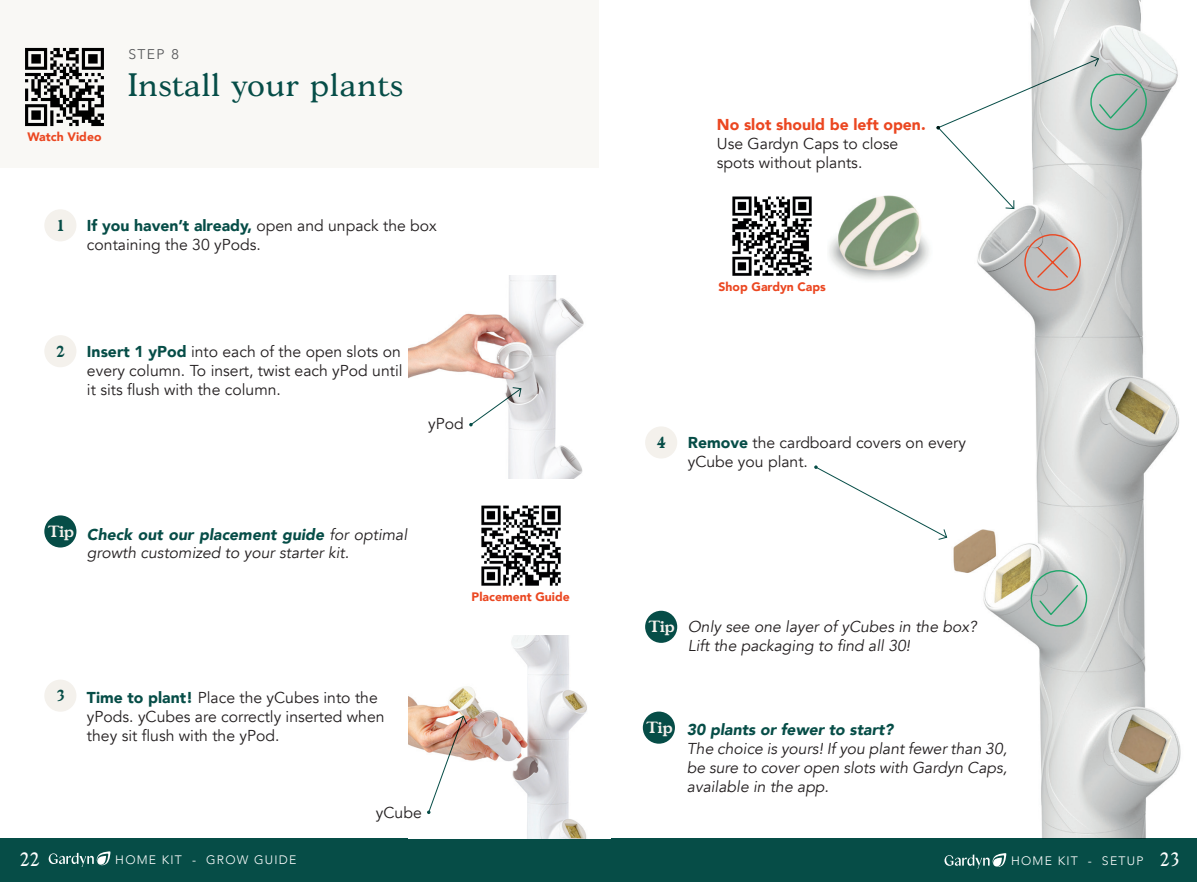
<style>
.page{position:relative;width:1197px;height:882px;background:#fff}
.page>*{position:absolute;margin:0;border:0;box-sizing:border-box;transform-origin:0 0}
.t1{font:31.5px "Gascogne Serial";letter-spacing:.05em;color:#064d47}
.t2{font:19.25px "Gascogne Serial";color:#fff}
.t3{font:15.75px/18.9px "Avenir";color:#231f20}
.t4{font:italic 15.75px/18.9px "Avenir";color:#231f20}
.t5{font:italic 900 15.75px "Avenir";color:#064d47}
.t6{font:900 15.75px "Avenir";color:#eb4721}
.t7{font:700 15.75px "Gascogne Serial";color:#f4f1ec}
.t8{font:700 15.75px "Gascogne Serial";color:#064d47}
.t9{font:14px "Avenir Next";color:#57585a}
.t10{font:900 12.25px "Avenir";color:#eb4721}
.t11{font:300 12.25px "Avenir";letter-spacing:.1em;color:#fff}
.s1{font-weight:900;color:#064d47}
.s2{font-family:"Gascogne Serial";font-weight:400;font-size:19.25px}
</style>
<div class="page">
<div style="left:0;top:0;width:598px;height:168px;background:#f9f8f5"></div>
<div style="left:0;top:838px;width:1197px;height:44px;background:#064d47"></div>
<svg style="left:49px;top:851px;width:61px;height:16px"></svg>
<svg style="left:945px;top:853px;width:61px;height:16px"></svg>
<img style="left:408px;top:276px;width:176px;height:203px">
<svg style="left:469px;top:387px;width:53px;height:39px"></svg>
<img style="left:25px;top:47px;width:79px;height:80px">
<div style="left:44px;top:209px;width:32px;height:32px;background:#f4f1ec;border-radius:50%"></div>
<div style="left:44px;top:335px;width:32px;height:32px;background:#f4f1ec;border-radius:50%"></div>
<div style="left:44px;top:680px;width:32px;height:32px;background:#f4f1ec;border-radius:50%"></div>
<div style="left:44px;top:515px;width:32px;height:33px;background:#064d47;border-radius:50%"></div>
<img style="left:408px;top:636px;width:179px;height:202px">
<svg style="left:427px;top:715px;width:41px;height:99px"></svg>
<img style="left:481px;top:505px;width:80px;height:81px">
<img style="left:829px;top:195px;width:100px;height:85px">
<img style="left:953px;top:0;width:228px;height:838px">
<div style="left:645px;top:426px;width:32px;height:33px;background:#f4f1ec;border-radius:50%"></div>
<div style="left:645px;top:611px;width:32px;height:32px;background:#064d47;border-radius:50%"></div>
<div style="left:643px;top:712px;width:32px;height:32px;background:#064d47;border-radius:50%"></div>
<svg style="left:936px;top:55px;width:203px;height:155px"></svg>
<div style="left:1031px;top:570px;width:56px;height:57px;border:1px solid #1fa66a;border-radius:50%"></div>
<svg style="left:1038px;top:584px;width:41px;height:33px"></svg>
<div style="left:1024px;top:234px;width:57px;height:57px;border:1px solid #eb4721;border-radius:50%"></div>
<svg style="left:1036px;top:246px;width:33px;height:33px"></svg>
<img style="left:732px;top:196px;width:80px;height:80px">
<svg style="left:814px;top:465px;width:134px;height:75px"></svg>
<p class="t9" style="left:129px;top:42px;width:52px">STEP 8</p>
<p class="t10" style="left:27px;top:127px;width:76px">Watch Video</p>
<h1 class="t1" style="left:129px;top:66px;width:276px">Install your plants</h1>
<p class="t8" style="left:56px;top:216px;width:10px">1</p>
<p class="t3" style="left:87px;top:217px;width:351px"><span class="s1">If you haven’t already,</span> open and unpack the box containing the 30 yPods.</p>
<p class="t8" style="left:56px;top:341px;width:10px">2</p>
<p class="t3" style="left:87px;top:343px;width:317px;text-align:justify"><span class="s1">Insert 1 yPod</span> into each of the open slots on every column. To insert, twist each yPod until it sits flush with the column.</p>
<p class="t3" style="left:428px;top:415px;width:37px">yPod</p>
<p class="t7" style="left:48px;top:522px;width:27px">Tip</p>
<p class="t4" style="left:87px;top:525px;width:322px"><span class="s1">Check out our placement guide</span> for optimal growth customized to your starter kit.</p>
<p class="t8" style="left:56px;top:686px;width:10px">3</p>
<p class="t3" style="left:87px;top:688px;width:299px"><span class="s1">Time to plant!</span> Place the yCubes into the yPods. yCubes are correctly inserted when they sit flush with the yPod.</p>
<p class="t3" style="left:376px;top:803px;width:47px">yCube</p>
<p class="t10" style="left:472px;top:586px;width:100px">Placement Guide</p>
<p class="t6" style="left:717px;top:111px;width:210px">No slot should be left open.</p>
<p class="t3" style="left:717px;top:134px;width:183px">Use Gardyn Caps to close spots without plants.</p>
<p class="t10" style="left:719px;top:277px;width:109px">Shop Gardyn Caps</p>
<p class="t8" style="left:657px;top:433px;width:10px">4</p>
<p class="t3" style="left:688px;top:434px;width:280px"><span class="s1">Remove</span> the cardboard covers on every yCube you plant.</p>
<p class="t7" style="left:649px;top:617px;width:27px">Tip</p>
<p class="t4" style="left:688px;top:618px;width:290px">Only see one layer of yCubes in the box?<br>Lift the packaging to find all 30!</p>
<p class="t7" style="left:647px;top:718px;width:27px">Tip</p>
<p class="t5" style="left:687px;top:716px;width:208px">30 plants or fewer to start?</p>
<p class="t4" style="left:687px;top:739px;width:322px;text-align:justify">The choice is yours! If you plant fewer than 30, be sure to cover open slots with Gardyn Caps, available in the app.</p>
<p class="t2" style="left:20px;top:848px;width:21px">22</p>
<p class="t11" style="left:115px;top:852px;width:183px">HOME KIT - GROW GUIDE</p>
<p class="t11" style="left:1011px;top:854px;width:170px">HOME KIT - SETUP <span class="s2">23</span></p>
</div>
